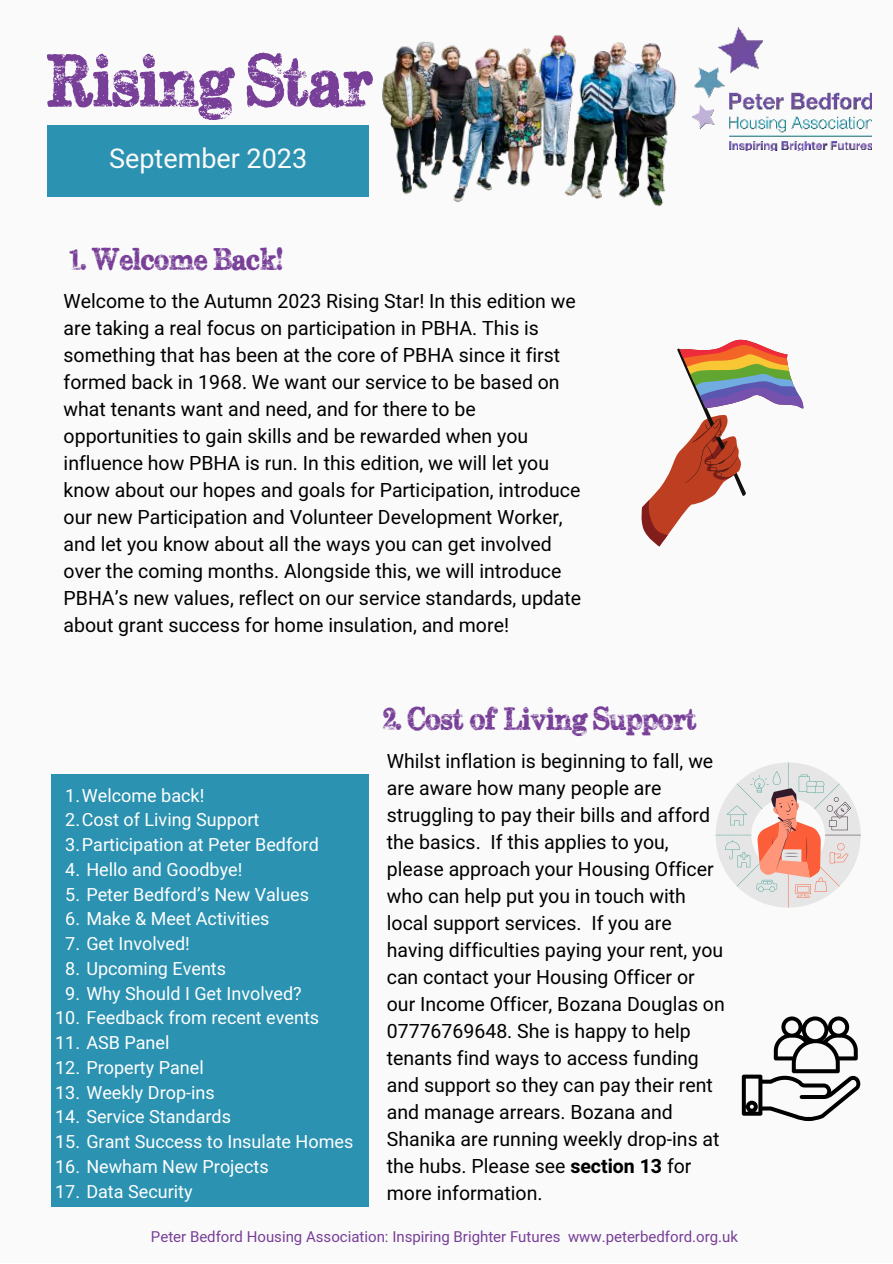
<style>
.page{position:relative;width:893px;height:1264px;background:#fff}
.page>*{position:absolute;margin:0;border:0;box-sizing:border-box;transform-origin:0 0}
.t1{font:72px "Subway Novella";color:#783f98}
.t2{font:31.5px "Subway Novella";color:#783f98}
.t3{font:30.15px "Subway Novella";color:#783f98}
.t4{font:27px "Heebo";color:#fafafa}
.t5{font:19.5px/27px "Heebo";color:#000}
.t6{font:18px/24.8px "Heebo";color:#fff}
.t7{font:15px "Heebo";color:#783f98}
.s1{color:#fafafa}
.s2{font-weight:700}
</style>
<div class="page">
<div style="left:0;top:0;width:892px;height:1262px;background:#fafafa"></div>
<div style="left:51px;top:774px;width:317px;height:433px;background:#2b92b1"></div>
<div style="left:47px;top:125px;width:322px;height:72px;background:#2b92b1"></div>
<img style="left:695px;top:28px;width:176px;height:122px">
<img style="left:382px;top:35px;width:313px;height:172px">
<svg style="left:641px;top:339px;width:162px;height:207px"></svg>
<svg style="left:715px;top:762px;width:145px;height:145px"></svg>
<svg style="left:741px;top:1016px;width:120px;height:105px"></svg>
<h1 class="t1" style="left:47px;top:38px;width:326px">Rising Star</h1>
<h3 class="t4" style="left:109px;top:140px;width:200px">September 2023</h3>
<h3 class="t3" style="left:70px;top:241px;width:214px">1. Welcome Back!</h3>
<p class="t5" style="left:64px;top:288px;width:519px">Welcome to the Autumn 2023 Rising Star! In this edition we are taking a real focus on participation in PBHA. This is something that has been at the core of PBHA since it first formed back in 1968. We want our service to be based on what tenants want and need, and for there to be opportunities to gain skills and be rewarded when you influence how PBHA is run. In this edition, we will let you know about our hopes and goals for Participation, introduce our new Participation and Volunteer Development Worker, and let you know about all the ways you can get involved over the coming months. Alongside this, we will introduce PBHA’s new values, reflect on our service standards, update about grant success for home insulation, and more!</p>
<p class="t6" style="left:65px;top:783px;width:255px">1.Welcome back!<br>2.Cost of Living Support<br>3.Participation at Peter Bedford</p>
<p class="t6" style="left:65px;top:857px;width:179px">4. Hello and Goodbye!</p>
<p class="t6" style="left:65px;top:881px;width:245px">5. Peter Bedford’s New Values</p>
<p class="t6" style="left:65px;top:906px;width:206px">6. Make &amp; Meet Activities</p>
<p class="t6" style="left:65px;top:931px;width:126px">7. Get Involved!</p>
<p class="t6" style="left:65px;top:956px;width:162px">8. Upcoming Events</p>
<p class="t6" style="left:65px;top:980px;width:238px">9. Why Should I Get Involved?</p>
<p class="t6" style="left:55px;top:1005px;width:265px">10. Feedback from recent events</p>
<p class="t6" style="left:55px;top:1030px;width:116px">11. ASB Panel</p>
<p class="t6" style="left:55px;top:1055px;width:150px">12. Property Panel</p>
<p class="t6" style="left:55px;top:1079px;width:161px">13. Weekly Drop-ins</p>
<p class="t6" style="left:55px;top:1104px;width:177px">14. Service Standards</p>
<p class="t6" style="left:55px;top:1129px;width:299px">15. Grant Success to Insulate Homes</p>
<p class="t6" style="left:55px;top:1153px;width:215px">16. Newham New Projects</p>
<p class="t6" style="left:55px;top:1178px;width:139px"><span class="s1">17.</span> Data Security</p>
<h2 class="t2" style="left:383px;top:700px;width:315px">2. Cost of Living Support</h2>
<p class="t5" style="left:387px;top:747px;width:339px">Whilst inflation is beginning to fall, we are aware how many people are struggling to pay their bills and afford the basics. If this applies to you, please approach your Housing Officer who can help put you in touch with local support services. If you are having difficulties paying your rent, you can contact your Housing Officer or our Income Officer, Bozana Douglas on 07776769648. She is happy to help tenants find ways to access funding and support so they can pay their rent and manage arrears. Bozana and Shanika are running weekly drop-ins at the hubs. Please see <span class="s2">section 13</span> for more information.</p>
<p class="t7" style="left:151px;top:1226px;width:588px">Peter Bedford Housing Association: Inspiring Brighter Futures www.peterbedford.org.uk</p>
</div>
